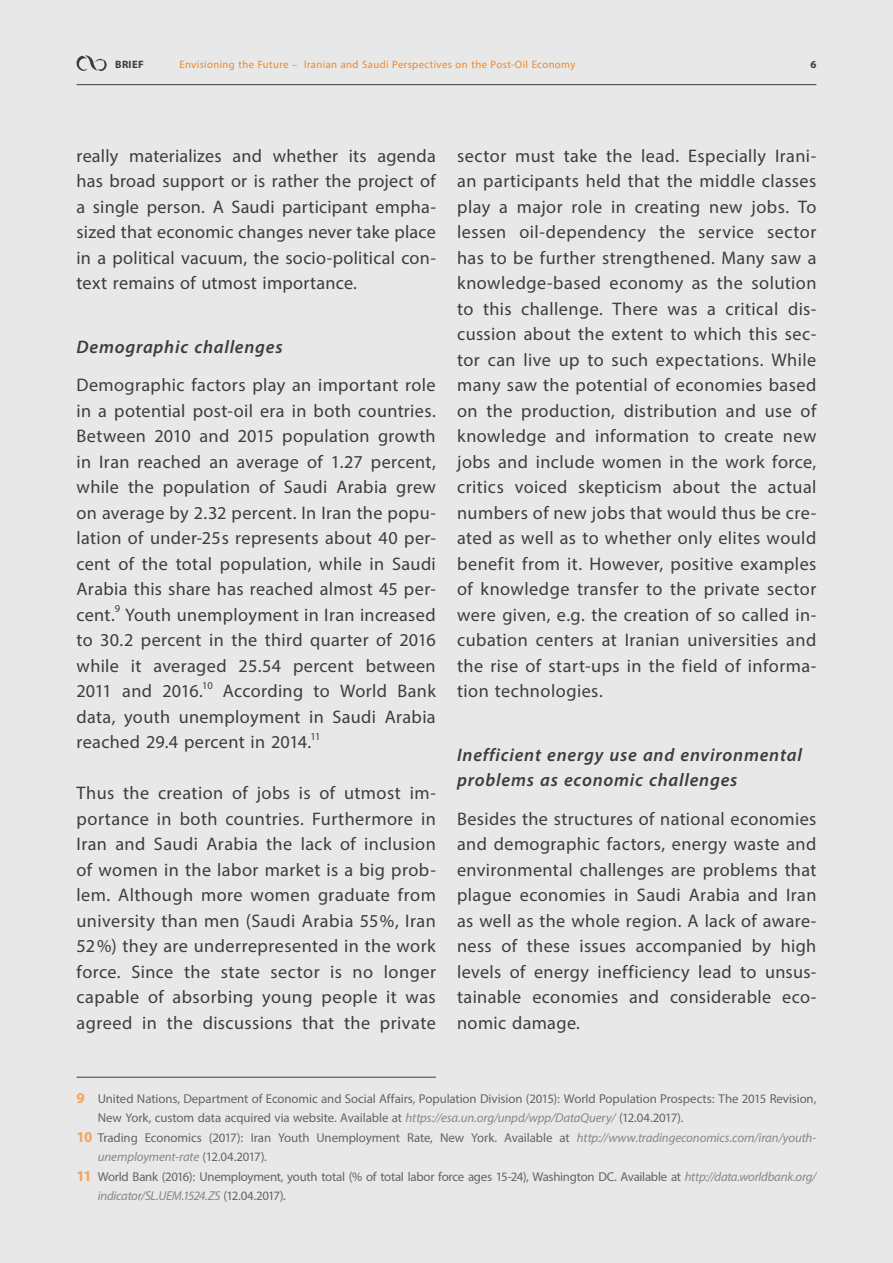
<style>
.page{position:relative;width:893px;height:1263px;background:#e8e8e8}
.page>*{position:absolute;margin:0;border:0;box-sizing:border-box;transform-origin:0 0}
.t1{font:25.5px/25.5px "Myriad Arabic";letter-spacing:.015em;color:#3d3d3c;text-align:justify}
.t2{font:italic 600 25.5px/25.5px "Myriad Arabic";letter-spacing:.03em;color:#3d3d3c}
.t3{font:18px "Myriad Arabic";letter-spacing:-.01em;color:#646463}
.t4{font:italic 18px "Myriad Arabic";letter-spacing:-.015em;color:#878787}
.t5{font:15px "Myriad Arabic";letter-spacing:.025em;color:#f18625}
.t6{font:700 15px "Myriad Arabic";letter-spacing:.02em;color:#3d3d3c}
.s1{font-weight:700;font-size:21px;color:#f5a45c}
.s2{font-style:italic;color:#878787}
.s3{font-style:normal;color:#646463}
</style>
<div class="page">
<hr style="left:77px;top:84px;width:739px;height:1px;background:#3d3d3c">
<svg style="left:77px;top:55px;width:30px;height:16px"></svg>
<hr style="left:77px;top:1077px;width:359px;height:1px;background:#3d3d3c">
<p class="t6" style="left:115px;top:54px;width:30px">BRIEF</p>
<p class="t5" style="left:179px;top:54px;width:397px">Envisioning the Future – Iranian and Saudi Perspectives on the Post-Oil Economy</p>
<p class="t6" style="left:810px;top:54px;width:7px">6</p>
<p class="t1" style="left:77px;top:143px;width:361px">really materializes and whether its agenda has broad support or is rather the project of a single person. A Saudi participant empha&shy;sized that economic changes never take place in a political vacuum, the socio-political con&shy;text remains of utmost importance.</p>
<p class="t2" style="left:77px;top:334px;width:208px">Demographic challenges</p>
<p class="t1" style="left:77px;top:372px;width:361px">Demographic factors play an important role in a potential post-oil era in both countries.<br>Between 2010 and 2015 population growth in Iran reached an average of 1.27 percent, while the population of Saudi Arabia grew on average by 2.32 percent. In Iran the popu&shy;lation of under-25s represents about 40 per&shy;cent of the total population, while in Saudi Arabia this share has reached almost 45 per&shy;cent.<sup>9</sup> Youth unemployment in Iran increased to 30.2 percent in the third quarter of 2016 while it averaged 25.54 percent between 2011 and 2016.<sup>10</sup> According to World Bank data, youth unemployment in Saudi Arabia reached 29.4 percent in 2014.<sup>11</sup></p>
<p class="t1" style="left:77px;top:780px;width:361px">Thus the creation of jobs is of utmost im&shy;portance in both countries. Furthermore in Iran and Saudi Arabia the lack of inclusion of women in the labor market is a big prob&shy;lem. Although more women graduate from university than men (Saudi Arabia 55%, Iran 52%) they are underrepresented in the work force. Since the state sector is no longer capable of absorbing young people it was agreed in the discussions that the private</p>
<p class="t1" style="left:457px;top:143px;width:361px">sector must take the lead. Especially Irani&shy;an participants held that the middle classes play a major role in creating new jobs. To lessen oil-dependency the service sector has to be further strengthened. Many saw a knowledge-based economy as the solution to this challenge. There was a critical dis&shy;cussion about the extent to which this sec&shy;tor can live up to such expectations. While many saw the potential of economies based on the production, distribution and use of knowledge and information to create new jobs and include women in the work force, critics voiced skepticism about the actual numbers of new jobs that would thus be cre&shy;ated as well as to whether only elites would benefit from it. However, positive examples of knowledge transfer to the private sector were given, e.g. the creation of so called in&shy;cubation centers at Iranian universities and the rise of start-ups in the field of informa&shy;tion technologies.</p>
<p class="t2" style="left:457px;top:742px;width:346px">Inefficient energy use and environmental problems as economic challenges</p>
<p class="t1" style="left:457px;top:806px;width:361px">Besides the structures of national economies and demographic factors, energy waste and environmental challenges are problems that plague economies in Saudi Arabia and Iran as well as the whole region. A lack of aware&shy;ness of these issues accompanied by high levels of energy inefficiency lead to unsus&shy;tainable economies and considerable eco&shy;nomic damage.</p>
<p class="t3" style="left:77px;top:1086px;width:741px"><span class="s1">9</span> United Nations, Department of Economic and Social Affairs, Population Division (2015): World Population Prospects: The 2015 Revision,</p>
<p class="t3" style="left:98px;top:1106px;width:587px">New York, custom data acquired via website. Available at <span class="s2">https://esa.un.org/unpd/wpp/DataQuery/</span> (12.04.2017).</p>
<p class="t3" style="left:77px;top:1125px;width:741px"><span class="s1">10</span> Trading Economics (2017): Iran Youth Unemployment Rate, New York. Available at <span class="s2">http://www.tradingeconomics.com/iran/youth-</span></p>
<p class="t4" style="left:98px;top:1145px;width:171px">unemployment-rate <span class="s3">(12.04.2017).</span></p>
<p class="t3" style="left:77px;top:1164px;width:741px"><span class="s1">11</span> World Bank (2016): Unemployment, youth total (% of total labor force ages 15-24), Washington DC. Available at <span class="s2">http://data.worldbank.org/</span></p>
<p class="t4" style="left:98px;top:1184px;width:189px">indicator/SL.UEM.1524.ZS <span class="s3">(12.04.2017).</span></p>
</div>
